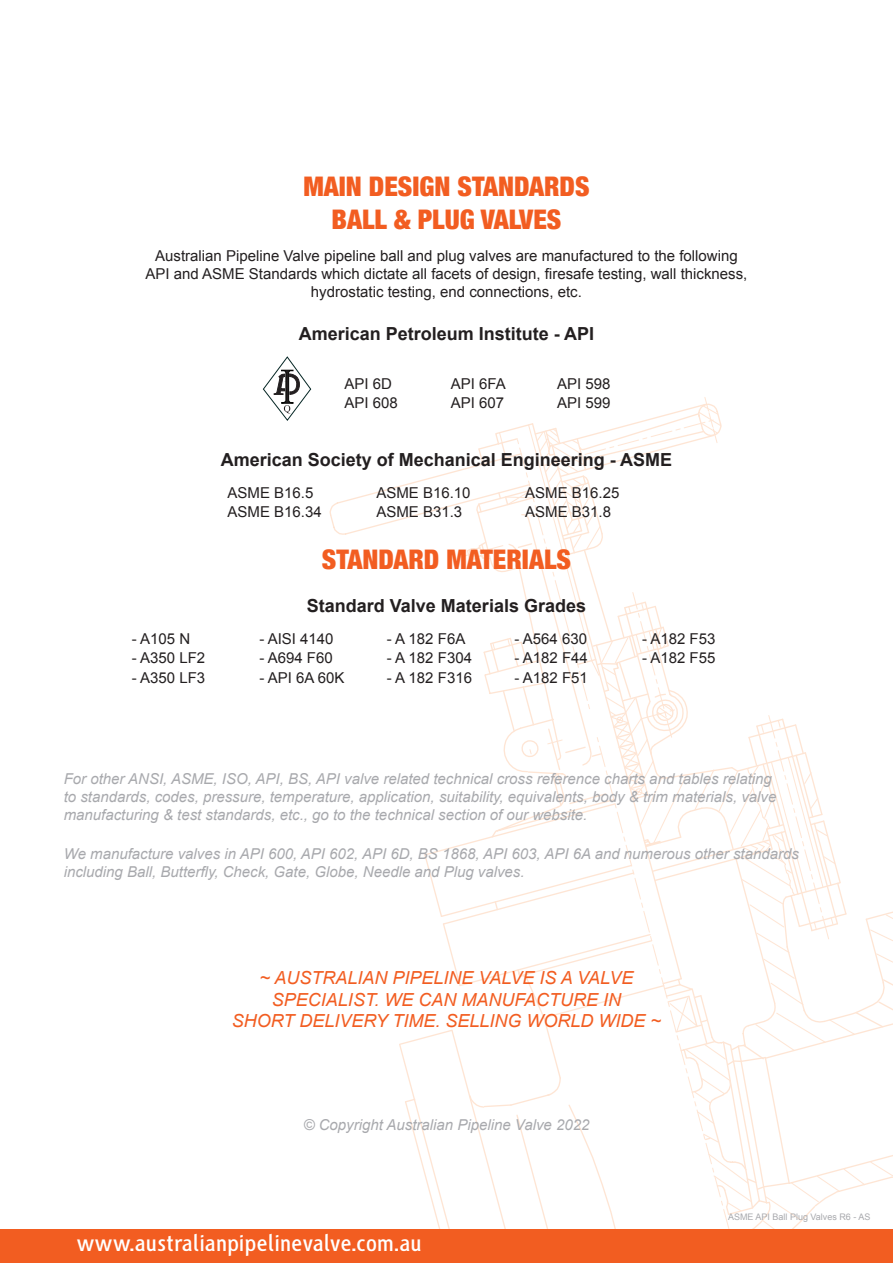
<style>
.page{position:relative;width:893px;height:1263px;background:#fff}
.page>*{position:absolute;margin:0;border:0;box-sizing:border-box;transform-origin:0 0}
.t1{font:900 condensed 27px "Helvetica Neue";color:#f25d21}
.t2{font:700 24px "HS Sans";color:#fff}
.t3{font:700 18px "Arial";color:#231f20}
.t4{font:italic 18px "Arial";color:#f25d21}
.t5{font:italic 15px/18px "Arial";color:#a8a9ad}
.t6{font:15px "Arial";color:#231f20}
.t7{font:9px "Arial";color:#a8a9ad}
</style>
<div class="page">
<svg style="left:329px;top:397px;width:564px;height:832px"></svg>
<div style="left:0;top:1229px;width:893px;height:34px;background:#f25d21"></div>
<svg style="left:263px;top:356px;width:48px;height:65px"></svg>
<p class="t1" style="left:303px;top:164px;width:288px">MAIN DESIGN STANDARDS</p>
<p class="t1" style="left:332px;top:197px;width:231px">BALL &amp; PLUG VALVES</p>
<p class="t6" style="left:155px;top:246px;width:584px">Australian Pipeline Valve pipeline ball and plug valves are manufactured to the following</p>
<p class="t6" style="left:145px;top:264px;width:603px">API and ASME Standards which dictate all facets of design, firesafe testing, wall thickness,</p>
<p class="t6" style="left:311px;top:282px;width:272px">hydrostatic testing, end connections, etc.</p>
<p class="t3" style="left:299px;top:322px;width:297px">American Petroleum Institute - API</p>
<p class="t6" style="left:344px;top:373px;width:49px">API 6D</p>
<p class="t6" style="left:451px;top:373px;width:57px">API 6FA</p>
<p class="t6" style="left:557px;top:373px;width:55px">API 598</p>
<p class="t6" style="left:344px;top:393px;width:55px">API 608</p>
<p class="t6" style="left:451px;top:393px;width:55px">API 607</p>
<p class="t6" style="left:557px;top:393px;width:55px">API 599</p>
<p class="t3" style="left:221px;top:448px;width:453px">American Society of Mechanical Engineering - ASME</p>
<p class="t6" style="left:227px;top:483px;width:87px">ASME B16.5</p>
<p class="t6" style="left:376px;top:483px;width:96px">ASME B16.10</p>
<p class="t6" style="left:525px;top:483px;width:96px">ASME B16.25</p>
<p class="t6" style="left:227px;top:502px;width:96px">ASME B16.34</p>
<p class="t6" style="left:376px;top:502px;width:87px">ASME B31.3</p>
<p class="t6" style="left:525px;top:502px;width:87px">ASME B31.8</p>
<p class="t1" style="left:322px;top:537px;width:251px">STANDARD MATERIALS</p>
<p class="t3" style="left:307px;top:594px;width:281px">Standard Valve Materials Grades</p>
<p class="t6" style="left:132px;top:629px;width:60px">- A105 N</p>
<p class="t6" style="left:259px;top:629px;width:76px">- AISI 4140</p>
<p class="t6" style="left:387px;top:629px;width:80px">- A 182 F6A</p>
<p class="t6" style="left:514px;top:629px;width:74px">- A564 630</p>
<p class="t6" style="left:642px;top:629px;width:75px">- A182 F53</p>
<p class="t6" style="left:132px;top:648px;width:75px">- A350 LF2</p>
<p class="t6" style="left:259px;top:648px;width:75px">- A694 F60</p>
<p class="t6" style="left:387px;top:648px;width:87px">- A 182 F304</p>
<p class="t6" style="left:514px;top:648px;width:75px">- A182 F44</p>
<p class="t6" style="left:642px;top:648px;width:75px">- A182 F55</p>
<p class="t6" style="left:132px;top:668px;width:75px">- A350 LF3</p>
<p class="t6" style="left:259px;top:668px;width:87px">- API 6A 60K</p>
<p class="t6" style="left:387px;top:668px;width:87px">- A 182 F316</p>
<p class="t6" style="left:514px;top:668px;width:75px">- A182 F51</p>
<p class="t5" style="left:64px;top:770px;width:714px">For other ANSI, ASME, ISO, API, BS, API valve related technical cross reference charts and tables relating to standards, codes, pressure, temperature, application, suitability, equivalents, body &amp; trim materials, valve manufacturing &amp; test standards, etc., go to the technical section of our website.</p>
<p class="t5" style="left:64px;top:845px;width:737px">We manufacture valves in API 600, API 602, API 6D, BS 1868, API 603, API 6A and numerous other standards including Ball, Butterfly, Check, Gate, Globe, Needle and Plug valves.</p>
<p class="t4" style="left:260px;top:966px;width:375px">~ AUSTRALIAN PIPELINE VALVE IS A VALVE</p>
<p class="t4" style="left:272px;top:988px;width:351px">SPECIALIST. WE CAN MANUFACTURE IN</p>
<p class="t4" style="left:232px;top:1009px;width:431px">SHORT DELIVERY TIME. SELLING WORLD WIDE ~</p>
<p class="t5" style="left:303px;top:1116px;width:287px">© Copyright Australian Pipeline Valve 2022</p>
<h2 class="t2" style="left:77px;top:1231px;width:347px">www.australianpipelinevalve.com.au</h2>
<p class="t7" style="left:728px;top:1211px;width:144px">ASME API Ball Plug Valves R6 - AS</p>
</div>
